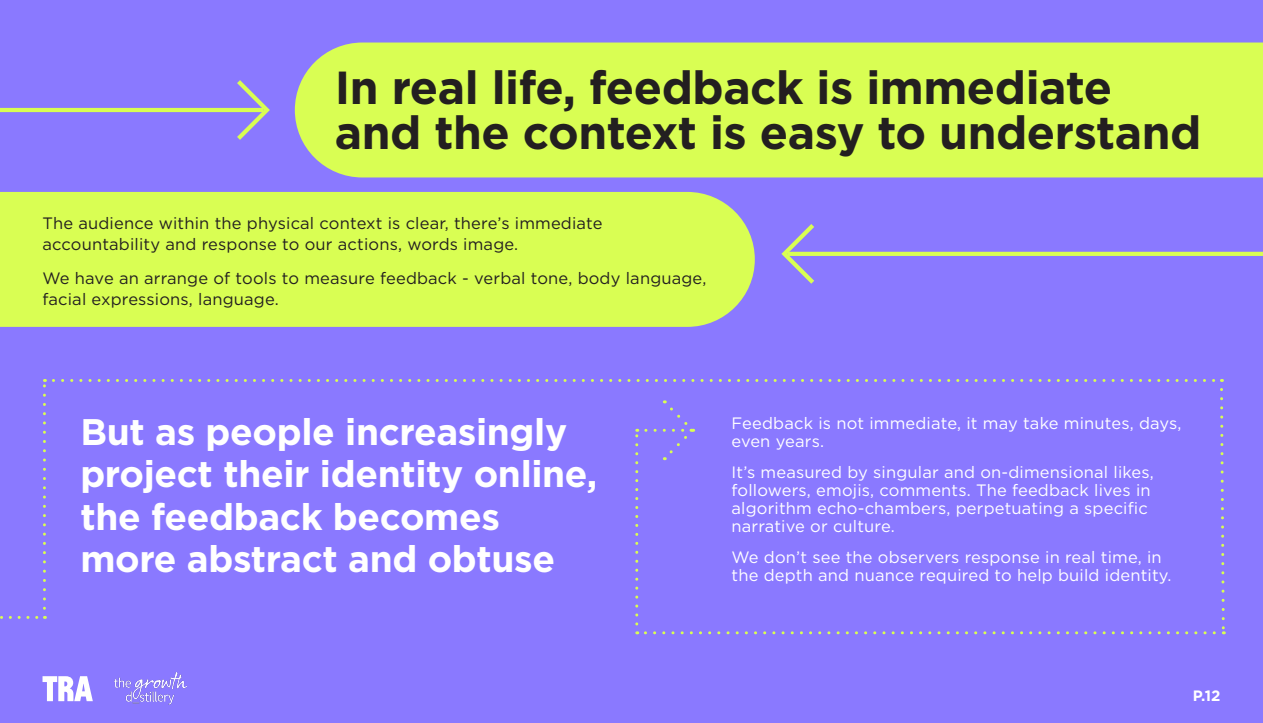
<style>
.page{position:relative;width:1263px;height:723px;background:#8a79ff}
.page>*{position:absolute;margin:0;border:0;box-sizing:border-box;transform-origin:0 0}
.Heading_24_27{font:700 46.35px/44.8px "Gotham";letter-spacing:-.01em;color:#231f20}
.Heading_24_27-2{font:700 37.05px/42.5px "Gotham";letter-spacing:-.01em;color:#fff}
.Body_copy_10_13{font:16.5px/18px "Gotham";letter-spacing:.01em;color:#fff}
.Body_copy_10_13-2{font:16.5px/21px "Gotham";letter-spacing:.01em;color:#231f20}
.t1{font:700 15px "Gotham";color:#fff}
</style>
<div class="page">
<div style="left:295px;top:43px;width:968px;height:134px;background:#d9fe53"></div>
<div style="left:0;top:192px;width:755px;height:135px;background:#d9fe53"></div>
<svg style="left:0;top:616px;width:45px;height:3px"></svg>
<svg style="left:43px;top:379px;width:3px;height:229px"></svg>
<hr style="left:0;top:108px;width:264px;height:4px;background:#d9fe53">
<svg style="left:233px;top:76px;width:40px;height:68px;background:#978fe1"></svg>
<hr style="left:788px;top:252px;width:475px;height:4px;background:#d9fe53">
<svg style="left:778px;top:219px;width:41px;height:69px;background:#968ee2"></svg>
<div style="left:53px;top:379px;width:1173px;height:255px;background:#8a79ff"></div>
<img style="left:114px;top:673px;width:72px;height:31px">
<svg style="left:43px;top:676px;width:50px;height:25px"></svg>
<p class="Heading_24_27" style="left:335px;top:65px;width:868px">In real life, feedback is immediate and the context is easy to understand</p>
<p class="Body_copy_10_13-2" style="left:43px;top:212px;width:562px">The audience within the physical context is clear, there’s immediate accountability and response to our actions, words image.</p>
<p class="Body_copy_10_13-2" style="left:43px;top:267px;width:665px">We have an arrange of tools to measure feedback - verbal tone, body language, facial expressions, language.</p>
<p class="Heading_24_27-2" style="left:80px;top:410px;width:519px">But as people increasingly project their identity online, the feedback becomes more abstract and obtuse</p>
<p class="Body_copy_10_13" style="left:731px;top:414px;width:452px">Feedback is not immediate, it may take minutes, days, even years.</p>
<p class="Body_copy_10_13" style="left:731px;top:463px;width:424px">It’s measured by singular and on-dimensional likes, followers, emojis, comments. The feedback lives in algorithm echo-chambers, perpetuating a specific narrative or culture.</p>
<p class="Body_copy_10_13" style="left:731px;top:547px;width:441px">We don’t see the observers response in real time, in the depth and nuance required to help build identity.</p>
<p class="t1" style="left:1193px;top:686px;width:29px">P.12</p>
</div>
